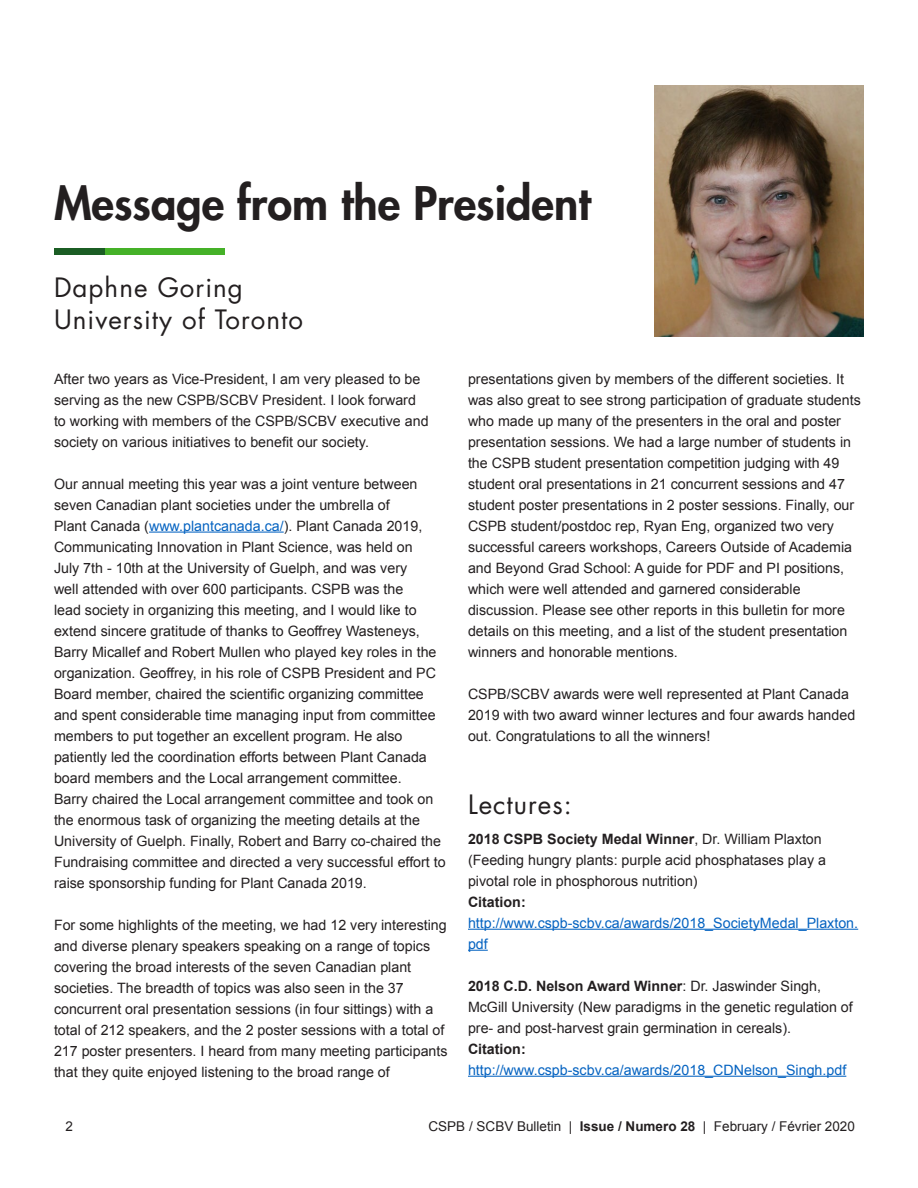
<style>
.page{position:relative;width:918px;height:1188px;background:#fff}
.page>*{position:absolute;margin:0;border:0;box-sizing:border-box;transform-origin:0 0}
.t1{font:800 45px "Futura Std";color:#231f20}
.t2{font:25.95px "Futura Std";letter-spacing:.04em;color:#231f20}
.t3{font:14.25px/21px "Arial";color:#231f20}
.t4{font:14.25px/21px "Arial";color:#0563c1}
.t5{font:700 14.25px "Arial";color:#231f20}
.t6{font:13.5px "Arial";color:#231f20}
.s1{color:#0563c1}
.s2{font-weight:700}
</style>
<div class="page">
<hr style="left:149px;top:532px;width:135px;height:1px;background:#0563c1">
<hr style="left:468px;top:929px;width:390px;height:1px;background:#0563c1">
<svg style="left:468px;top:950px;width:20px;height:1px"></svg>
<hr style="left:468px;top:1076px;width:378px;height:1px;background:#0563c1">
<img style="left:655px;top:85px;width:209px;height:252px">
<div style="left:104px;top:249px;width:121px;height:6px;background:#45b128"></div>
<div style="left:54px;top:249px;width:50px;height:6px;background:#1b5d24"></div>
<p class="t1" style="left:54px;top:175px;width:538px">Message from the President</p>
<p class="t2" style="left:54px;top:271px;width:190px">Daphne Goring</p>
<p class="t2" style="left:54px;top:302px;width:251px">University of Toronto</p>
<p class="t3" style="left:54px;top:368px;width:376px">After two years as Vice-President, I am very pleased to be serving as the new CSPB/SCBV President. I look forward to working with members of the CSPB/SCBV executive and society on various initiatives to benefit our society.</p>
<p class="t3" style="left:54px;top:473px;width:393px">Our annual meeting this year was a joint venture between seven Canadian plant societies under the umbrella of<br>Plant Canada (<span class="s1">www.plantcanada.ca/</span>). Plant Canada 2019, Communicating Innovation in Plant Science, was held on<br>July 7th - 10th at the University of Guelph, and was very<br>well attended with over 600 participants. CSPB was the<br>lead society in organizing this meeting, and I would like to extend sincere gratitude of thanks to Geoffrey Wasteneys, Barry Micallef and Robert Mullen who played key roles in the organization. Geoffrey, in his role of CSPB President and PC Board member, chaired the scientific organizing committee and spent considerable time managing input from committee members to put together an excellent program. He also patiently led the coordination efforts between Plant Canada board members and the Local arrangement committee.<br>Barry chaired the Local arrangement committee and took on the enormous task of organizing the meeting details at the University of Guelph. Finally, Robert and Barry co-chaired the Fundraising committee and directed a very successful effort to raise sponsorship funding for Plant Canada 2019.</p>
<p class="t3" style="left:54px;top:914px;width:395px">For some highlights of the meeting, we had 12 very interesting and diverse plenary speakers speaking on a range of topics covering the broad interests of the seven Canadian plant societies. The breadth of topics was also seen in the 37 concurrent oral presentation sessions (in four sittings) with a total of 212 speakers, and the 2 poster sessions with a total of 217 poster presenters. I heard from many meeting participants that they quite enjoyed listening to the broad range of</p>
<p class="t3" style="left:468px;top:368px;width:394px">presentations given by members of the different societies. It was also great to see strong participation of graduate students who made up many of the presenters in the oral and poster presentation sessions. We had a large number of students in the CSPB student presentation competition judging with 49 student oral presentations in 21 concurrent sessions and 47 student poster presentations in 2 poster sessions. Finally, our CSPB student/postdoc rep, Ryan Eng, organized two very successful careers workshops, Careers Outside of Academia and Beyond Grad School: A guide for PDF and PI positions, which were well attended and garnered considerable discussion. Please see other reports in this bulletin for more details on this meeting, and a list of the student presentation winners and honorable mentions.</p>
<p class="t3" style="left:468px;top:683px;width:389px">CSPB/SCBV awards were well represented at Plant Canada<br>2019 with two award winner lectures and four awards handed out. Congratulations to all the winners!</p>
<p class="t2" style="left:468px;top:788px;width:105px">Lectures:</p>
<p class="t3" style="left:468px;top:828px;width:360px"><span class="s2">2018 CSPB Society Medal Winner</span>, Dr. William Plaxton (Feeding hungry plants: purple acid phosphatases play a pivotal role in phosphorous nutrition)</p>
<p class="t5" style="left:468px;top:892px;width:59px">Citation:</p>
<p class="t4" style="left:468px;top:912px;width:392px">http://www.cspb-scbv.ca/awards/2018_SocietyMedal_Plaxton. pdf</p>
<p class="t3" style="left:468px;top:975px;width:386px"><span class="s2">2018 C.D. Nelson Award Winner</span>: Dr. Jaswinder Singh,<br>McGill University (New paradigms in the genetic regulation of pre- and post-harvest grain germination in cereals).</p>
<p class="t5" style="left:468px;top:1039px;width:59px">Citation:</p>
<p class="t4" style="left:468px;top:1059px;width:380px">http://www.cspb-scbv.ca/awards/2018_CDNelson_Singh.pdf</p>
<p class="t6" style="left:65px;top:1118px;width:9px">2</p>
<p class="t6" style="left:429px;top:1118px;width:428px">CSPB / SCBV Bulletin | <span class="s2">Issue / Numero 28</span> | February / Février 2020</p>
</div>
